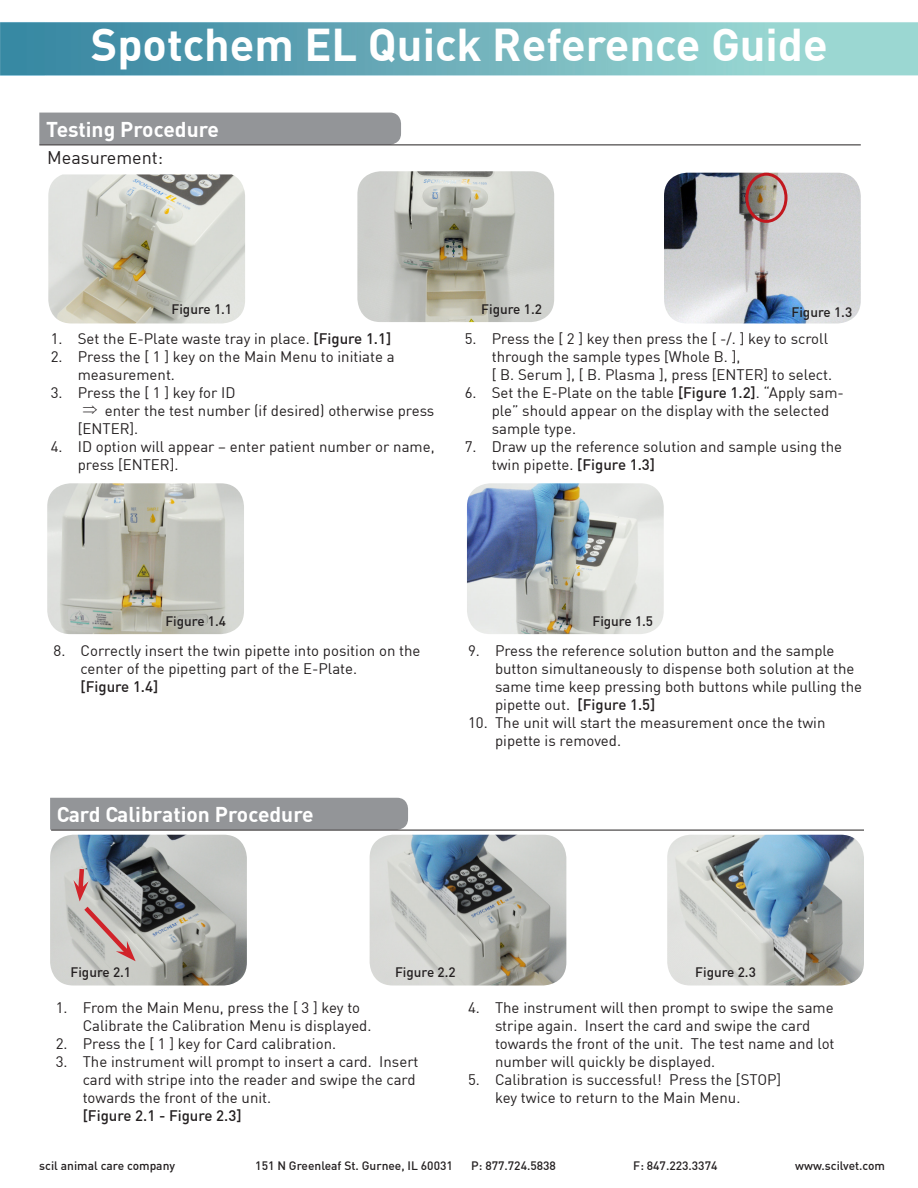
<style>
.page{position:relative;width:918px;height:1188px;background:#fff}
.page>*{position:absolute;margin:0;border:0;box-sizing:border-box;transform-origin:0 0}
.t1{font:700 45px "DIN";color:#fff}
.t2{font:700 21px "DIN";color:#fff}
.t3{font:18px "DIN";color:#231f20}
.t4{font:15px/18px "DIN";color:#231f20}
.t5{font:500 13.5px "DIN";color:#231f20}
.t6{font:500 12px "DIN";color:#231f20}
.s1{font-weight:500}
</style>
<div class="page">
<div style="left:39px;top:113px;width:362px;height:32px;background:#939598"></div>
<div style="left:50px;top:798px;width:358px;height:32px;background:#939598"></div>
<img style="left:48px;top:174px;width:197px;height:149px">
<hr style="left:39px;top:145px;width:822px;height:1px;background:#231f20">
<hr style="left:51px;top:830px;width:813px;height:1px;background:#231f20">
<img style="left:0;top:22px;width:918px;height:54px">
<img style="left:357px;top:171px;width:197px;height:151px">
<img style="left:50px;top:835px;width:197px;height:151px">
<img style="left:467px;top:483px;width:197px;height:151px">
<img style="left:47px;top:483px;width:197px;height:151px">
<img style="left:664px;top:173px;width:197px;height:150px">
<img style="left:667px;top:835px;width:197px;height:151px">
<img style="left:370px;top:835px;width:196px;height:151px">
<svg style="left:74px;top:864px;width:62px;height:97px;background:#aea3a4"></svg>
<div style="left:745px;top:173px;width:42px;height:50px;border:3px solid #c2171e;border-radius:50%"></div>
<p class="t1" style="left:91px;top:16px;width:739px">Spotchem EL Quick Reference Guide</p>
<p class="t2" style="left:46px;top:115px;width:175px">Testing Procedure</p>
<p class="t3" style="left:47px;top:146px;width:118px">Measurement:</p>
<p class="t5" style="left:171px;top:300px;width:62px">Figure 1.1</p>
<p class="t4" style="left:51px;top:329px;width:342px">1. Set the E-Plate waste tray in place. <span class="s1">[Figure 1.1]</span></p>
<p class="t4" style="left:78px;top:347px;width:318px;text-indent:-27px">2. Press the [ 1 ] key on the Main Menu to initiate a measurement.</p>
<p class="t4" style="left:51px;top:383px;width:186px">3. Press the [ 1 ] key for ID</p>
<p class="t4" style="left:105px;top:401px;width:331px">enter the test number (if desired) otherwise press</p>
<p class="t4" style="left:78px;top:419px;width:62px">[ENTER].</p>
<p class="t4" style="left:78px;top:437px;width:358px;text-indent:-27px">4. ID option will appear – enter patient number or name, press [ENTER].</p>
<p class="t5" style="left:481px;top:300px;width:62px">Figure 1.2</p>
<p class="t5" style="left:792px;top:304px;width:62px">Figure 1.3</p>
<p class="t4" style="left:492px;top:329px;width:342px;text-indent:-27px">5. Press the [ 2 ] key then press the [ -/. ] key to scroll through the sample types [Whole B. ],<br>[ B. Serum ], [ B. Plasma ], press [ENTER] to select.</p>
<p class="t4" style="left:492px;top:383px;width:354px;text-indent:-27px">6. Set the E-Plate on the table <span class="s1">[Figure 1.2]</span>. “Apply sam&shy;ple” should appear on the display with the selected sample type.</p>
<p class="t4" style="left:492px;top:437px;width:352px;text-indent:-27px">7. Draw up the reference solution and sample using the twin pipette. <span class="s1">[Figure 1.3]</span></p>
<p class="t5" style="left:165px;top:612px;width:62px">Figure 1.4</p>
<p class="t5" style="left:592px;top:612px;width:62px">Figure 1.5</p>
<p class="t4" style="left:81px;top:641px;width:342px;text-indent:-27px">8. Correctly insert the twin pipette into position on the center of the pipetting part of the E-Plate.<br><span class="s1">[Figure 1.4]</span></p>
<p class="t4" style="left:495px;top:641px;width:369px;text-indent:-27px">9. Press the reference solution button and the sample button simultaneously to dispense both solution at the same time keep pressing both buttons while pulling the pipette out. <span class="s1">[Figure 1.5]</span></p>
<p class="t4" style="left:495px;top:713px;width:332px;text-indent:-27px">10. The unit will start the measurement once the twin pipette is removed.</p>
<p class="t2" style="left:57px;top:801px;width:258px">Card Calibration Procedure</p>
<p class="t5" style="left:70px;top:964px;width:62px">Figure 2.1</p>
<p class="t5" style="left:395px;top:964px;width:62px">Figure 2.2</p>
<p class="t5" style="left:695px;top:964px;width:62px">Figure 2.3</p>
<p class="t4" style="left:83px;top:998px;width:290px;text-indent:-27px">1. From the Main Menu, press the [ 3 ] key to<br>Calibrate the Calibration Menu is displayed.</p>
<p class="t4" style="left:56px;top:1034px;width:282px">2. Press the [ 1 ] key for Card calibration.</p>
<p class="t4" style="left:83px;top:1052px;width:337px;text-indent:-27px">3. The instrument will prompt to insert a card. Insert card with stripe into the reader and swipe the card towards the front of the unit.<br><span class="s1">[Figure 2.1 - Figure 2.3]</span></p>
<p class="t4" style="left:495px;top:998px;width:341px;text-indent:-27px">4. The instrument will then prompt to swipe the same stripe again. Insert the card and swipe the card towards the front of the unit. The test name and lot number will quickly be displayed.</p>
<p class="t4" style="left:495px;top:1070px;width:288px;text-indent:-27px">5. Calibration is successful! Press the [STOP] key twice to return to the Main Menu.</p>
<p class="t6" style="left:39px;top:1158px;width:137px">scil animal care company</p>
<p class="t6" style="left:255px;top:1158px;width:199px">151 N Greenleaf St. Gurnee, IL 60031</p>
<p class="t6" style="left:471px;top:1158px;width:86px">P: 877.724.5838</p>
<p class="t6" style="left:633px;top:1158px;width:86px">F: 847.223.3374</p>
<p class="t6" style="left:795px;top:1158px;width:91px">www.scilvet.com</p>
</div>
